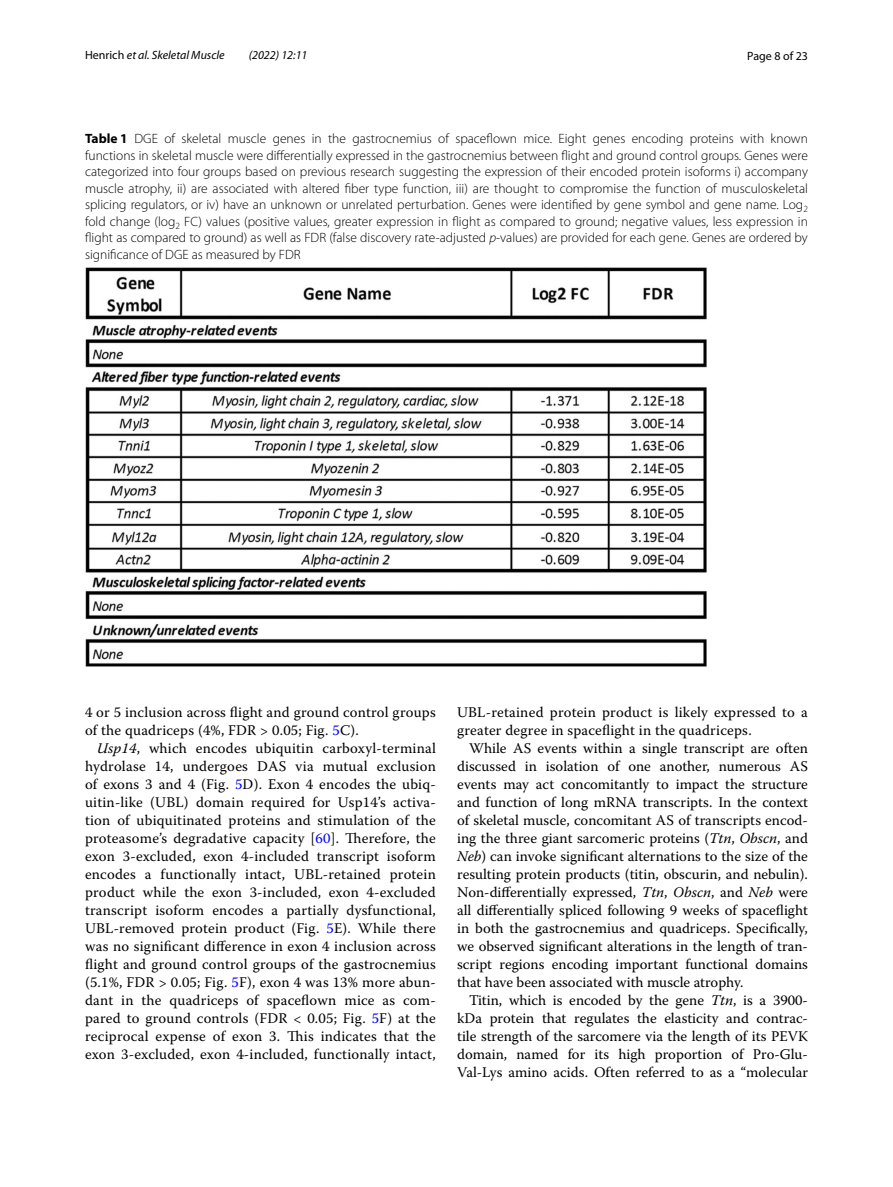
<style>
.page{position:relative;width:893px;height:1187px;background:#fff}
.page>*{position:absolute;margin:0;border:0;box-sizing:border-box;transform-origin:0 0}
.t1{font:14.7px/18px "Warnock Pro";letter-spacing:.015em;color:#000;text-align:justify}
.t2{font:300 13.5px/16.5px "Myriad Pro";color:#000;text-align:justify}
.t3{font:italic 12px "Myriad Pro";color:#000}
.t4{font:12px "Myriad Pro";color:#000}
.s1{font-style:normal}
.s2{font-weight:700}
.s3{font-style:italic}
.s4{color:#00f}
</style>
<div class="page">
<img style="left:85px;top:268px;width:622px;height:398px">
<p class="t3" style="left:85px;top:48px;width:141px"><span class="s1">Henrich</span> et al. Skeletal Muscle</p>
<p class="t3" style="left:249px;top:48px;width:60px">(2022) 12:11</p>
<p class="t4" style="left:747px;top:48px;width:62px">Page 8 of 23</p>
<p class="t2" style="left:85px;top:130px;width:724px"><span class="s2">Table 1</span> DGE of skeletal muscle genes in the gastrocnemius of spaceflown mice. Eight genes encoding proteins with known functions in skeletal muscle were differentially expressed in the gastrocnemius between flight and ground control groups. Genes were categorized into four groups based on previous research suggesting the expression of their encoded protein isoforms i) accompany muscle atrophy, ii) are associated with altered fiber type function, iii) are thought to compromise the function of musculoskeletal splicing regulators, or iv) have an unknown or unrelated perturbation. Genes were identified by gene symbol and gene name. Log<sub>2 </sub>fold change (log<sub>2</sub> FC) values (positive values, greater expression in flight as compared to ground; negative values, less expression in flight as compared to ground) as well as FDR (false discovery rate-adjusted <span class="s3">p</span>-values) are provided for each gene. Genes are ordered by significance of DGE as measured by FDR</p>
<p class="t1" style="left:85px;top:703px;width:352px">4 or 5 inclusion across flight and ground control groups of the quadriceps (4%, FDR &gt; 0.05; Fig. <span class="s4">5</span>C).</p>
<p class="t1" style="left:85px;top:739px;width:352px;text-indent:12px"><span class="s3">Usp14</span>, which encodes ubiquitin carboxyl-terminal hydrolase 14, undergoes DAS via mutual exclusion of exons 3 and 4 (Fig. <span class="s4">5</span>D). Exon 4 encodes the ubiq&shy;uitin-like (UBL) domain required for Usp14’s activa&shy;tion of ubiquitinated proteins and stimulation of the proteasome’s degradative capacity [<span class="s4">60</span>]. Therefore, the exon 3-excluded, exon 4-included transcript isoform encodes a functionally intact, UBL-retained protein product while the exon 3-included, exon 4-excluded transcript isoform encodes a partially dysfunctional, UBL-removed protein product (Fig. <span class="s4">5</span>E). While there was no significant difference in exon 4 inclusion across flight and ground control groups of the gastrocnemius (5.1%, FDR &gt; 0.05; Fig. <span class="s4">5</span>F), exon 4 was 13% more abun&shy;dant in the quadriceps of spaceflown mice as com&shy;pared to ground controls (FDR &lt; 0.05; Fig. <span class="s4">5</span>F) at the reciprocal expense of exon 3. This indicates that the exon 3-excluded, exon 4-included, functionally intact,</p>
<p class="t1" style="left:457px;top:703px;width:352px">UBL-retained protein product is likely expressed to a greater degree in spaceflight in the quadriceps.</p>
<p class="t1" style="left:457px;top:739px;width:352px;text-indent:12px">While AS events within a single transcript are often discussed in isolation of one another, numerous AS events may act concomitantly to impact the structure and function of long mRNA transcripts. In the context of skeletal muscle, concomitant AS of transcripts encod&shy;ing the three giant sarcomeric proteins (<span class="s3">Ttn</span>, <span class="s3">Obscn</span>, and <span class="s3">Neb</span>) can invoke significant alternations to the size of the resulting protein products (titin, obscurin, and nebulin).<br>Non-differentially expressed, <span class="s3">Ttn</span>, <span class="s3">Obscn</span>, and <span class="s3">Neb</span> were all differentially spliced following 9 weeks of spaceflight in both the gastrocnemius and quadriceps. Specifically, we observed significant alterations in the length of tran&shy;script regions encoding important functional domains that have been associated with muscle atrophy.</p>
<p class="t1" style="left:457px;top:991px;width:352px;text-indent:12px">Titin, which is encoded by the gene <span class="s3">Ttn</span>, is a 3900- kDa protein that regulates the elasticity and contrac&shy;tile strength of the sarcomere via the length of its PEVK domain, named for its high proportion of Pro-Glu-Val-Lys amino acids. Often referred to as a “molecular</p>
</div>
